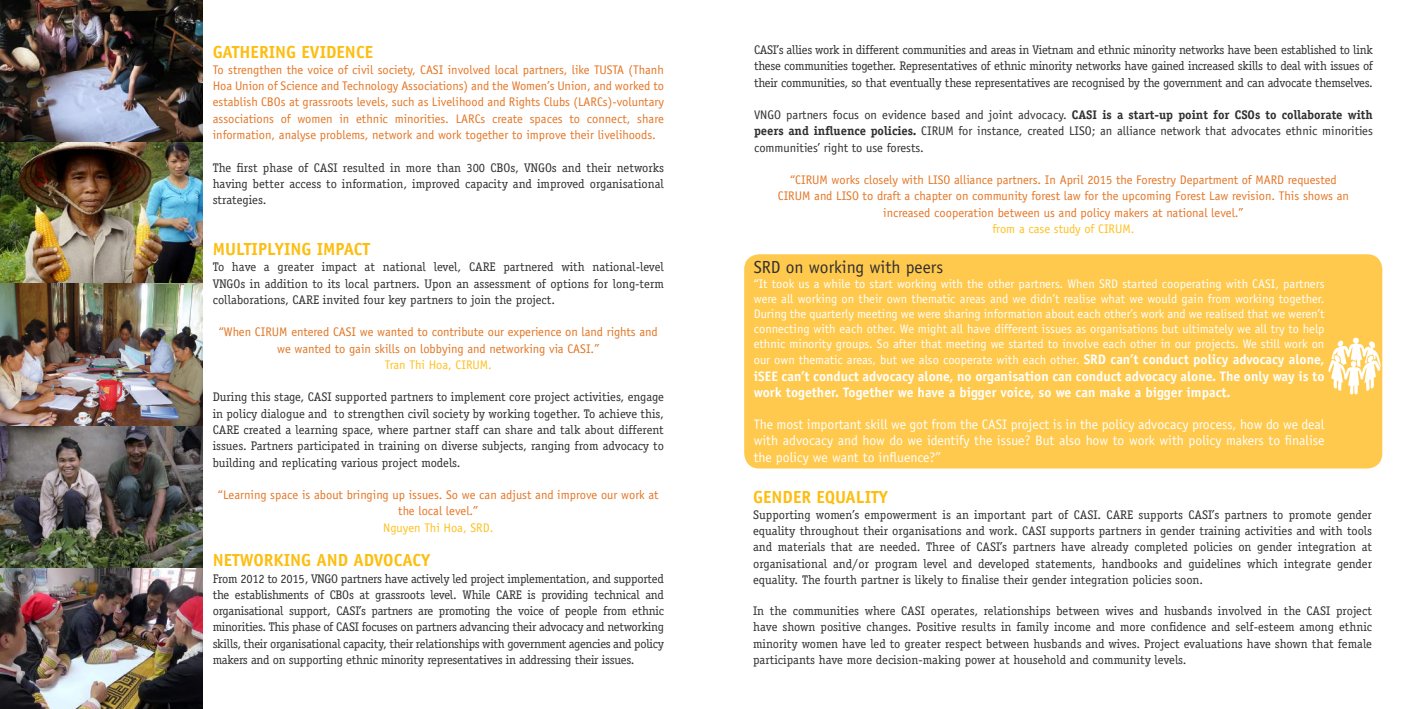
<style>
.page{position:relative;width:1418px;height:709px;background:#fff}
.page>*{position:absolute;margin:0;border:0;box-sizing:border-box;transform-origin:0 0}
.t1{font:700 17.5px "Officina Sans Std";color:#fdbe12}
.t2{font:17.5px "Officina Sans Std";color:#312f30}
.t3{font:13.75px/16.5px "Officina Sans Std";color:#fff;text-align:justify}
.t4{font:700 13.75px/16.5px "Officina Sans Std";color:#fff}
.t5{font:12.5px/16.2px "Officina Serif Std";color:#312f30;text-align:justify}
.t6{font:12.5px/16.2px "Officina Sans Std";color:#e57626;text-align:center}
.t7{font:12.5px/15px "Officina Sans Std";color:#fff;text-align:justify}
.t8{font:12.5px/16.2px "Officina Sans Std";color:#312f30;text-align:justify}
.t9{font:12.5px/16.2px "Officina Sans Std";color:#e17625;text-align:center}
.t10{font:12.5px "Officina Sans Std";color:#fec121}
.s1{font-family:"Officina Serif Std";font-weight:700}
.s2{font-weight:700;font-size:13.75px}
</style>
<div class="page">
<img style="left:0;top:0;width:202px;height:709px">
<div style="left:744px;top:254px;width:638px;height:214px;background:#fec94d;border-radius:15px"></div>
<img style="left:1328px;top:334px;width:55px;height:64px">
<h1 class="t1" style="left:213px;top:41px;width:162px">GATHERING EVIDENCE</h1>
<p class="t6" style="left:213px;top:62px;width:453px;text-align:justify">To strengthen the voice of civil society, CASI involved local partners, like TUSTA (Thanh Hoa Union of Science and Technology Associations) and the Women’s Union, and worked to establish CBOs at grassroots levels, such as Livelihood and Rights Clubs (LARCs)-voluntary associations of women in ethnic minorities. LARCs create spaces to connect, share information, analyse problems, network and work together to improve their livelihoods.</p>
<p class="t5" style="left:213px;top:159px;width:453px">The first phase of CASI resulted in more than 300 CBOs, VNGOs and their networks having better access to information, improved capacity and improved organisational strategies.</p>
<h1 class="t1" style="left:213px;top:238px;width:159px">MULTIPLYING IMPACT</h1>
<p class="t5" style="left:213px;top:259px;width:453px">To have a greater impact at national level, CARE partnered with national-level VNGOs in addition to its local partners. Upon an assessment of options for long-term collaborations, CARE invited four key partners to join the project.</p>
<p class="t9" style="left:219px;top:324px;width:440px">“When CIRUM entered CASI we wanted to contribute our experience on land rights and we wanted to gain skills on lobbying and networking via CASI.”</p>
<p class="t10" style="left:385px;top:357px;width:109px">Tran Thi Hoa, CIRUM.</p>
<p class="t5" style="left:213px;top:389px;width:453px">During this stage, CASI supported partners to implement core project activities, engage in policy dialogue and to strengthen civil society by working together. To achieve this, CARE created a learning space, where partner staff can share and talk about different issues. Partners participated in training on diverse subjects, ranging from advocacy to building and replicating various project models.</p>
<p class="t6" style="left:218px;top:486px;width:442px">“Learning space is about bringing up issues. So we can adjust and improve our work at the local level.”</p>
<p class="t10" style="left:383px;top:520px;width:112px">Nguyen Thi Hoa, SRD.</p>
<h1 class="t1" style="left:213px;top:549px;width:219px">NETWORKING AND ADVOCACY</h1>
<p class="t5" style="left:213px;top:570px;width:453px">From 2012 to 2015, VNGO partners have actively led project implementation, and supported the establishments of CBOs at grassroots level. While CARE is providing technical and organisational support, CASI’s partners are promoting the voice of people from ethnic minorities. This phase of CASI focuses on partners advancing their advocacy and networking skills, their organisational capacity, their relationships with government agencies and policy makers and on supporting ethnic minority representatives in addressing their issues.</p>
<p class="t5" style="left:754px;top:42px;width:620px">CASI’s allies work in different communities and areas in Vietnam and ethnic minority networks have been established to link these communities together. Representatives of ethnic minority networks have gained increased skills to deal with issues of their communities, so that eventually these representatives are recognised by the government and can advocate themselves.</p>
<p class="t8" style="left:754px;top:107px;width:620px">VNGO partners focus on evidence based and joint advocacy. <span class="s1">CASI is a start-up point for CSOs to collaborate with peers and influence policies.</span> CIRUM for instance, created LISO; an alliance network that advocates ethnic minorities communities’ right to use forests.</p>
<p class="t6" style="left:778px;top:172px;width:572px">“CIRUM works closely with LISO alliance partners. In April 2015 the Forestry Department of MARD requested<br>CIRUM and LISO to draft a chapter on community forest law for the upcoming Forest Law revision. This shows an increased cooperation between us and policy makers at national level.”</p>
<p class="t10" style="left:992px;top:221px;width:144px">from a case study of CIRUM.</p>
<h1 class="t2" style="left:753px;top:256px;width:191px">SRD on working with peers</h1>
<p class="t7" style="left:753px;top:276px;width:572px">“It took us a while to start working with the other partners. When SRD started cooperating with CASI, partners were all working on their own thematic areas and we didn’t realise what we would gain from working together.<br>During the quarterly meeting we were sharing information about each other’s work and we realised that we weren’t connecting with each other. We might all have different issues as organisations but ultimately we all try to help ethnic minority groups. So after that meeting we started to involve each other in our projects. We still work on</p>
<p class="t7" style="left:753px;top:352px;width:572px">our own thematic areas, but we also cooperate with each other. <span class="s2">SRD can’t conduct policy advocacy alone,</span></p>
<p class="t4" style="left:753px;top:368px;width:572px">iSEE can’t conduct advocacy alone, no organisation can conduct advocacy alone. The only way is to work together. Together we have a bigger voice, so we can make a bigger impact.</p>
<p class="t3" style="left:753px;top:416px;width:572px">The most important skill we got from the CASI project is in the policy advocacy process, how do we deal with advocacy and how do we identify the issue? But also how to work with policy makers to finalise the policy we want to influence?”</p>
<h1 class="t1" style="left:753px;top:486px;width:136px">GENDER EQUALITY</h1>
<p class="t5" style="left:753px;top:506px;width:620px">Supporting women’s empowerment is an important part of CASI. CARE supports CASI’s partners to promote gender equality throughout their organisations and work. CASI supports partners in gender training activities and with tools and materials that are needed. Three of CASI’s partners have already completed policies on gender integration at organisational and/or program level and developed statements, handbooks and guidelines which integrate gender equality. The fourth partner is likely to finalise their gender integration policies soon.</p>
<p class="t5" style="left:753px;top:603px;width:620px">In the communities where CASI operates, relationships between wives and husbands involved in the CASI project have shown positive changes. Positive results in family income and more confidence and self-esteem among ethnic minority women have led to greater respect between husbands and wives. Project evaluations have shown that female participants have more decision-making power at household and community levels.</p>
</div>
